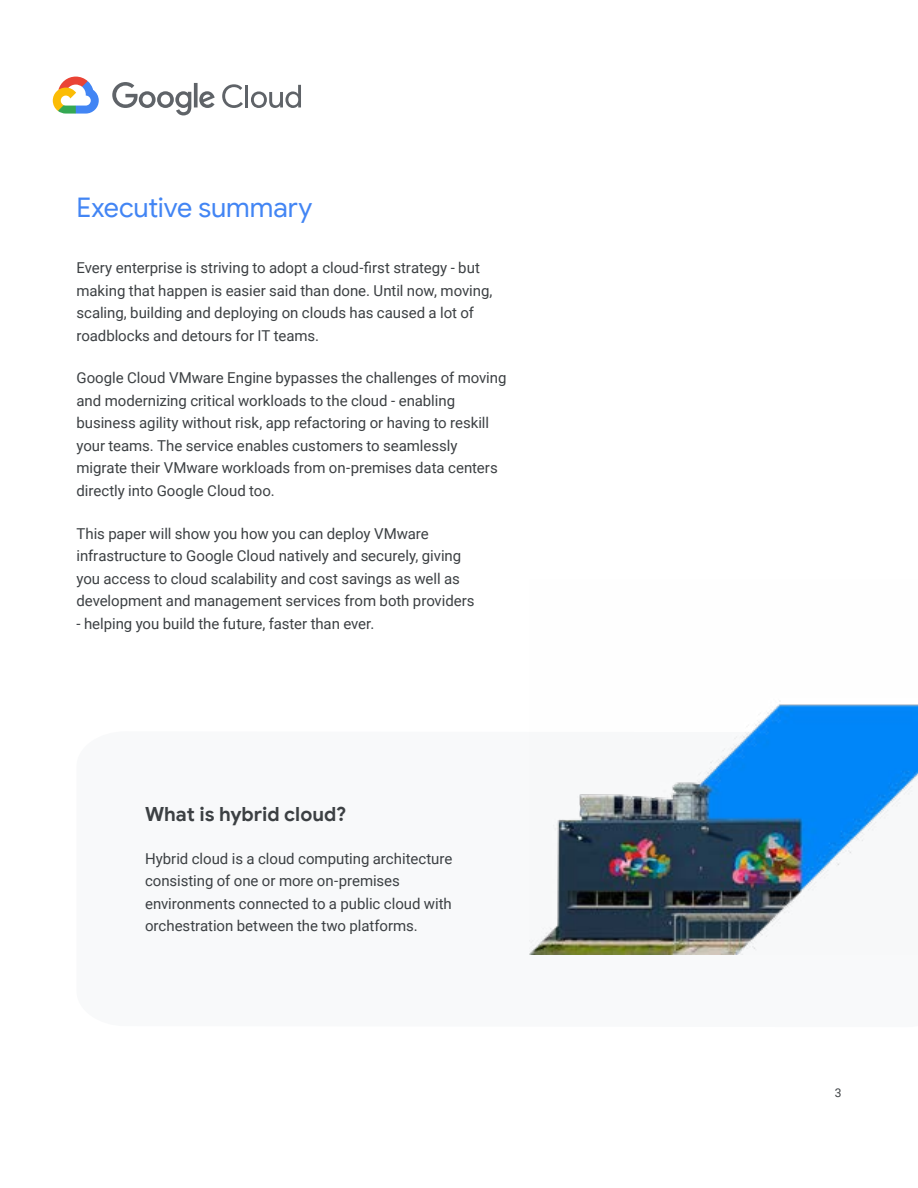
<style>
.page{position:relative;width:918px;height:1188px;background:#fff}
.page>*{position:absolute;margin:0;border:0;box-sizing:border-box;transform-origin:0 0}
.t1{font:27px "Google Sans";letter-spacing:-.005em;color:#4285f4}
.t2{font:700 19.5px "Google Sans";color:#3c4043}
.t3{font:15px/22.5px "Roboto";letter-spacing:-.005em;color:#3c4043}
.t4{font:12px "Roboto";color:#3c4043}
</style>
<div class="page">
<svg style="left:53px;top:77px;width:46px;height:37px"></svg>
<svg style="left:112px;top:82px;width:103px;height:33px"></svg>
<svg style="left:222px;top:84px;width:21px;height:24px"></svg>
<hr style="left:246px;top:85px;width:2px;height:22px;background:#5f6368">
<svg style="left:251px;top:85px;width:50px;height:23px"></svg>
<img style="left:529px;top:704px;width:389px;height:251px">
<h1 class="t1" style="left:76px;top:191px;width:237px">Executive summary</h1>
<p class="t3" style="left:76px;top:256px;width:418px">Every enterprise is striving to adopt a cloud-first strategy - but making that happen is easier said than done. Until now, moving, scaling, building and deploying on clouds has caused a lot of roadblocks and detours for IT teams.</p>
<p class="t3" style="left:76px;top:366px;width:431px">Google Cloud VMware Engine bypasses the challenges of moving and modernizing critical workloads to the cloud - enabling business agility without risk, app refactoring or having to reskill your teams. The service enables customers to seamlessly migrate their VMware workloads from on-premises data centers directly into Google Cloud too.</p>
<p class="t3" style="left:76px;top:522px;width:400px">This paper will show you how you can deploy VMware infrastructure to Google Cloud natively and securely, giving you access to cloud scalability and cost savings as well as development and management services from both providers</p>
<p class="t3" style="left:76px;top:612px;width:299px">- helping you build the future, faster than ever.</p>
<h2 class="t2" style="left:145px;top:802px;width:203px">What is hybrid cloud?</h2>
<p class="t3" style="left:145px;top:847px;width:309px">Hybrid cloud is a cloud computing architecture consisting of one or more on-premises environments connected to a public cloud with orchestration between the two platforms.</p>
<p class="t4" style="left:835px;top:1084px;width:8px">3</p>
</div>
